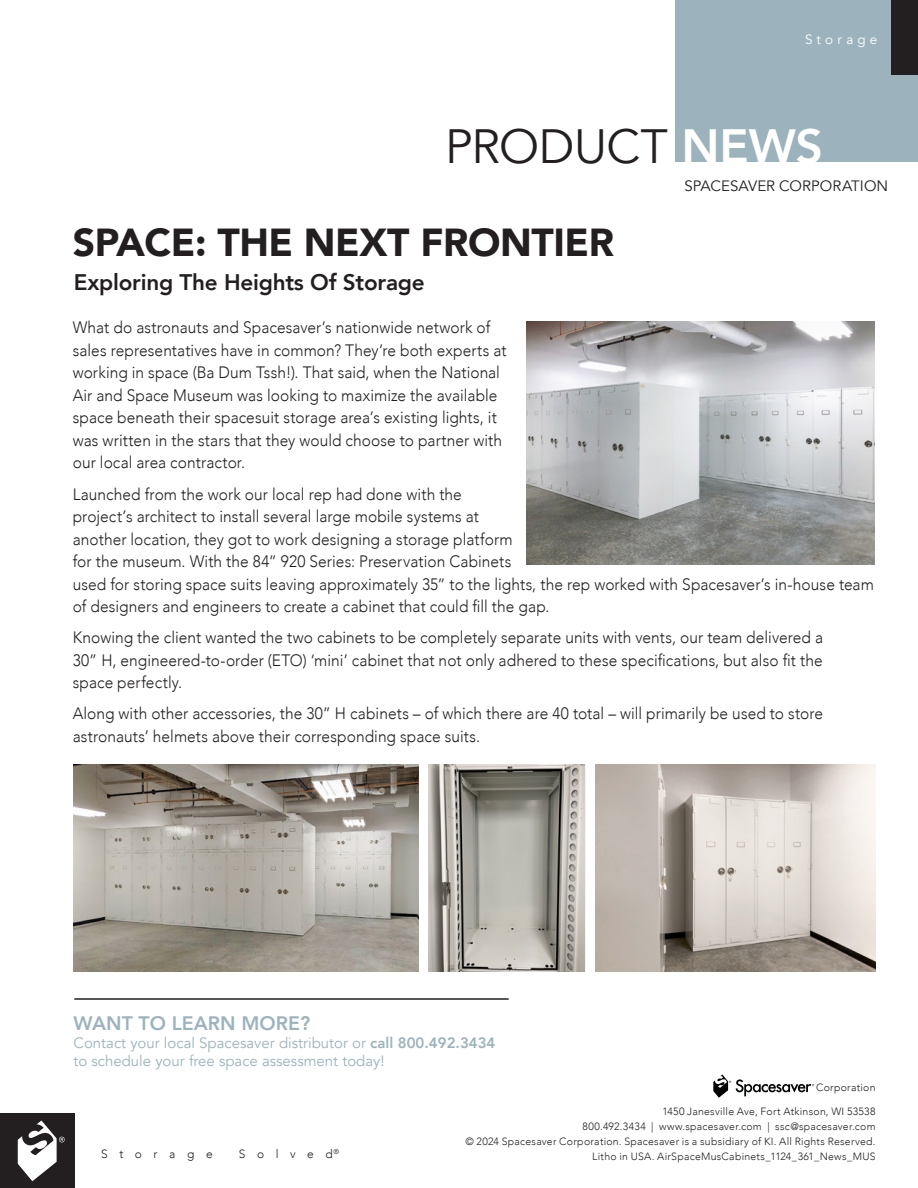
<style>
.page{position:relative;width:918px;height:1188px;background:#fff}
.page>*{position:absolute;margin:0;border:0;box-sizing:border-box;transform-origin:0 0}
.t1{font:48px "Avenir";letter-spacing:-.01em;color:#231f20}
.t2{font:900 39px "Avenir";letter-spacing:-.01em;color:#231f20}
.t3{font:800 22.5px "Avenir";letter-spacing:-.01em;color:#231f20}
.t4{font:800 19.5px "Avenir";color:#9cb3bd}
.t5{font:300 16.5px/22.5px "Avenir";letter-spacing:.005em;color:#231f20;scale:.94 1}
.t6{font:15px/18px "Avenir";color:#9cb3bd}
.t7{font:15px "Avenir";letter-spacing:.005em;color:#231f20}
.t8{font:13.5px "Avenir";letter-spacing:.31em;color:#fff}
.t9{font:300 12px "Avenir";letter-spacing:.97em;color:#231f20}
.t10{font:300 10.5px/15px "Avenir";letter-spacing:.025em;color:#231f20;text-align:right}
.s1{font-weight:800;color:#fff}
.s2{font-weight:800}
</style>
<div class="page">
<div style="left:675px;top:0;width:243px;height:162px;background:#9cb3bd"></div>
<div style="left:891px;top:0;width:27px;height:74px;background:#231f20"></div>
<div style="left:0;top:1114px;width:74px;height:74px;background:#231f20"></div>
<svg style="left:18px;top:1120px;width:47px;height:61px"></svg>
<svg style="left:713px;top:1075px;width:101px;height:23px"></svg>
<img style="left:526px;top:321px;width:349px;height:244px">
<img style="left:73px;top:765px;width:346px;height:207px">
<hr style="left:74px;top:998px;width:435px;height:2px;background:#231f20">
<img style="left:596px;top:765px;width:280px;height:207px">
<img style="left:429px;top:765px;width:155px;height:207px">
<p class="t8" style="left:805px;top:31px;width:74px">Storage</p>
<h1 class="t1" style="left:445px;top:118px;width:379px">PRODUCT <span class="s1">NEWS</span></h1>
<h2 class="t2" style="left:73px;top:209px;width:543px">SPACE: THE NEXT FRONTIER</h2>
<h3 class="t3" style="left:74px;top:264px;width:352px">Exploring The Heights Of Storage</h3>
<p class="t7" style="left:684px;top:176px;width:205px">SPACESAVER CORPORATION</p>
<p class="t5" style="left:73px;top:316px;width:463px">What do astronauts and Spacesaver’s nationwide network of sales representatives have in common? They’re both experts at working in space (Ba Dum Tssh!). That said, when the National Air and Space Museum was looking to maximize the available space beneath their spacesuit storage area’s existing lights, it was written in the stars that they would choose to partner with our local area contractor.</p>
<p class="t5" style="left:73px;top:483px;width:854px">Launched from the work our local rep had done with the<br>project’s architect to install several large mobile systems at<br>another location, they got to work designing a storage platform<br>for the museum. With the 84” 920 Series: Preservation Cabinets<br>used for storing space suits leaving approximately 35” to the lights, the rep worked with Spacesaver’s in-house team of designers and engineers to create a cabinet that could fill the gap.</p>
<p class="t5" style="left:73px;top:626px;width:800px;text-align:justify">Knowing the client wanted the two cabinets to be completely separate units with vents, our team delivered a 30” H, engineered-to-order (ETO) ‘mini’ cabinet that not only adhered to these specifications, but also fit the space perfectly.</p>
<p class="t5" style="left:73px;top:702px;width:800px">Along with other accessories, the 30” H cabinets – of which there are 40 total – will primarily be used to store astronauts’ helmets above their corresponding space suits.</p>
<p class="t4" style="left:73px;top:1008px;width:238px">WANT TO LEARN MORE?</p>
<p class="t6" style="left:73px;top:1034px;width:424px">Contact your local Spacesaver distributor or <span class="s2">call 800.492.3434 </span>to schedule your free space assessment today!</p>
<p class="t10" style="left:816px;top:1080px;width:61px">Corporation</p>
<p class="t9" style="left:101px;top:1147px;width:113px">Storage</p>
<p class="t9" style="left:239px;top:1147px;width:102px">Solved<sup>®</sup></p>
<p class="t10" style="left:465px;top:1104px;width:412px">1450 Janesville Ave, Fort Atkinson, WI 53538<br>800.492.3434 | www.spacesaver.com | ssc@spacesaver.com<br>© 2024 Spacesaver Corporation. Spacesaver is a subsidiary of KI. All Rights Reserved.<br>Litho in USA. AirSpaceMusCabinets_1124_361_News_MUS</p>
</div>
